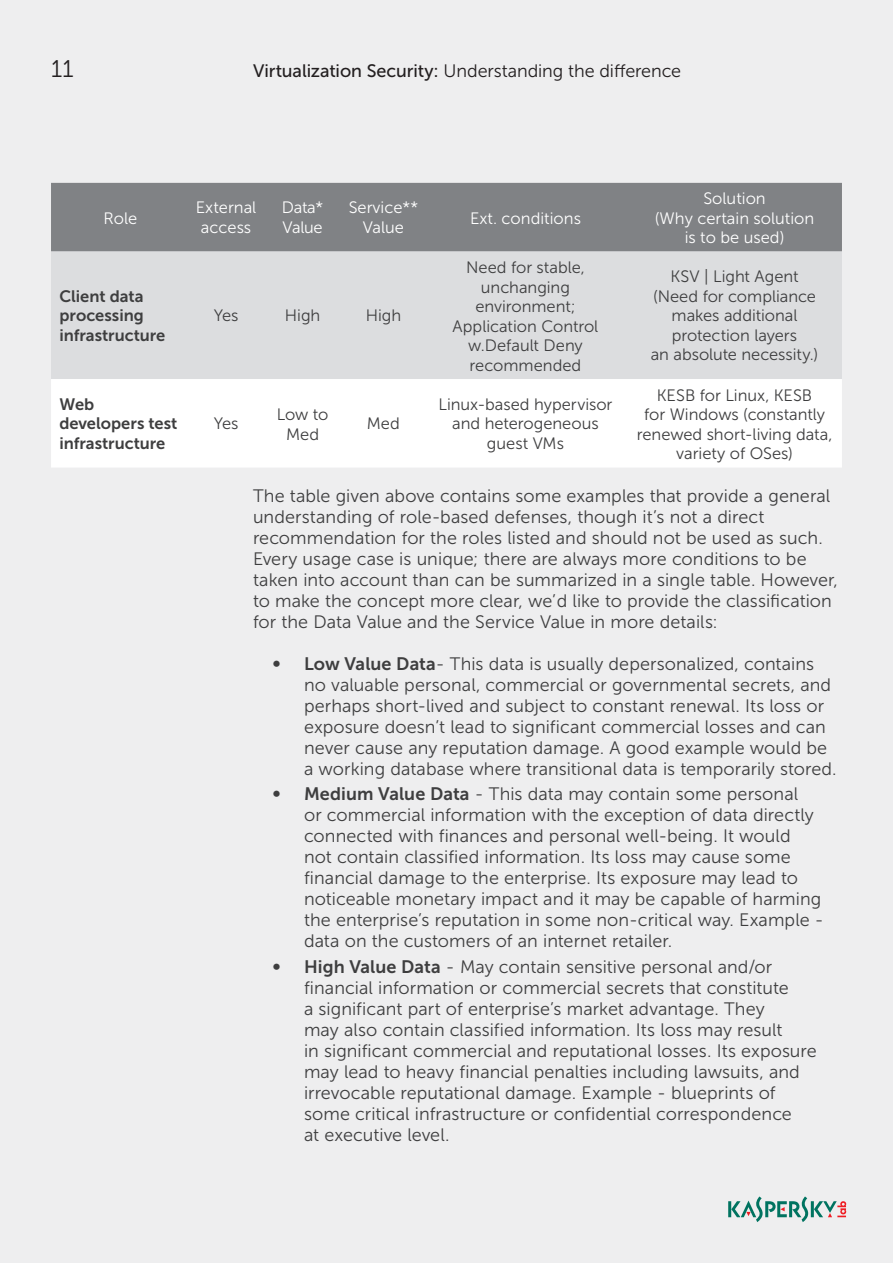
<style>
.page{position:relative;width:893px;height:1263px;background:#eeeeef}
.page>*{position:absolute;margin:0;border:0;box-sizing:border-box;transform-origin:0 0}
.t1{font:24px "Museo Sans 300";color:#231f20}
.Body{font:18px/21px "Museo Sans 300";letter-spacing:.005em;color:#3e3e3f}
.t2{font:18px "Museo Sans 300";letter-spacing:-.005em;color:#231f20}
.Cell{font:16.5px/19.5px "Museo Sans 300";color:#3e3e3f;text-align:center}
.t3{font:16.5px/19.5px "Museo Sans 300";color:#fff;text-align:center}
.Cell-2{font:16.5px/19.5px "Museo Sans 700";letter-spacing:-.005em;color:#3e3e3f}
.t4{font:16.5px/19.5px "Museo Sans 300";letter-spacing:-.02em;color:#fff}
.s1{font-family:"Museo Sans 500"}
.s2{font-family:"Museo Sans 700"}
</style>
<div class="page">
<svg style="left:728px;top:1196px;width:118px;height:26px"></svg>
<div style="left:51px;top:183px;width:791px;height:69px;background:#808285"></div>
<div style="left:51px;top:252px;width:791px;height:127px;background:#dcdddf"></div>
<div style="left:51px;top:379px;width:791px;height:88px;background:#fff"></div>
<h1 class="t1" style="left:51px;top:55px;width:24px">11</h1>
<p class="t2" style="left:253px;top:61px;width:430px"><span class="s1">Virtualization Security:</span> Understanding the difference</p>
<p class="t3" style="left:104px;top:208px;width:35px">Role</p>
<p class="t3" style="left:196px;top:198px;width:62px">External access</p>
<p class="t4" style="left:282px;top:198px;width:43px">Data*<br>Value</p>
<p class="t3" style="left:349px;top:198px;width:71px">Service**<br>Value</p>
<p class="t3" style="left:470px;top:208px;width:112px">Ext. conditions</p>
<p class="t3" style="left:703px;top:189px;width:64px">Solution</p>
<p class="t3" style="left:655px;top:208px;width:161px">(Why certain solution is to be used)</p>
<p class="Cell-2" style="left:60px;top:286px;width:107px">Client data processing infrastructure</p>
<p class="Cell-2" style="left:60px;top:394px;width:119px">Web developers test infrastructure</p>
<p class="Cell" style="left:214px;top:306px;width:26px">Yes</p>
<p class="Cell" style="left:285px;top:306px;width:37px">High</p>
<p class="Cell" style="left:366px;top:306px;width:37px">High</p>
<p class="Cell" style="left:214px;top:414px;width:26px">Yes</p>
<p class="Cell" style="left:277px;top:405px;width:53px">Low to<br>Med</p>
<p class="Cell" style="left:367px;top:414px;width:35px">Med</p>
<p class="Cell" style="left:453px;top:258px;width:147px">Need for stable, unchanging environment;<br>Application Control w.Default Deny recommended</p>
<p class="Cell" style="left:651px;top:267px;width:169px">KSV | Light Agent (Need for compliance makes additional protection layers<br>an absolute necessity.)</p>
<p class="Cell" style="left:438px;top:394px;width:176px">Linux-based hypervisor and heterogeneous guest VMs</p>
<p class="Cell" style="left:637px;top:385px;width:197px">KESB for Linux, KESB<br>for Windows (constantly renewed short-living data, variety of OSes)</p>
<p class="Body" style="left:253px;top:485px;width:586px">The table given above contains some examples that provide a general understanding of role-based defenses, though it’s not a direct recommendation for the roles listed and should not be used as such.<br>Every usage case is unique; there are always more conditions to be taken into account than can be summarized in a single table. However, to make the concept more clear, we’d like to provide the classification for the Data Value and the Service Value in more details:</p>
<p class="Body" style="left:272px;top:653px;width:10px">∞</p>
<p class="Body" style="left:304px;top:653px;width:534px"><span class="s2">Low Value Data</span>- This data is usually depersonalized, contains no valuable personal, commercial or governmental secrets, and perhaps short-lived and subject to constant renewal. Its loss or exposure doesn’t lead to significant commercial losses and can never cause any reputation damage. A good example would be a working database where transitional data is temporarily stored.</p>
<p class="Body" style="left:272px;top:784px;width:10px">∞</p>
<p class="Body" style="left:304px;top:784px;width:521px"><span class="s2">Medium Value Data</span> - This data may contain some personal<br>or commercial information with the exception of data directly connected with finances and personal well-being. It would<br>not contain classified information. Its loss may cause some financial damage to the enterprise. Its exposure may lead to noticeable monetary impact and it may be capable of harming the enterprise’s reputation in some non-critical way. Example - data on the customers of an internet retailer.</p>
<p class="Body" style="left:272px;top:956px;width:10px">∞</p>
<p class="Body" style="left:304px;top:956px;width:514px"><span class="s2">High Value Data</span> - May contain sensitive personal and/or financial information or commercial secrets that constitute<br>a significant part of enterprise’s market advantage. They<br>may also contain classified information. Its loss may result<br>in significant commercial and reputational losses. Its exposure may lead to heavy financial penalties including lawsuits, and irrevocable reputational damage. Example - blueprints of some critical infrastructure or confidential correspondence<br>at executive level.</p>
</div>
